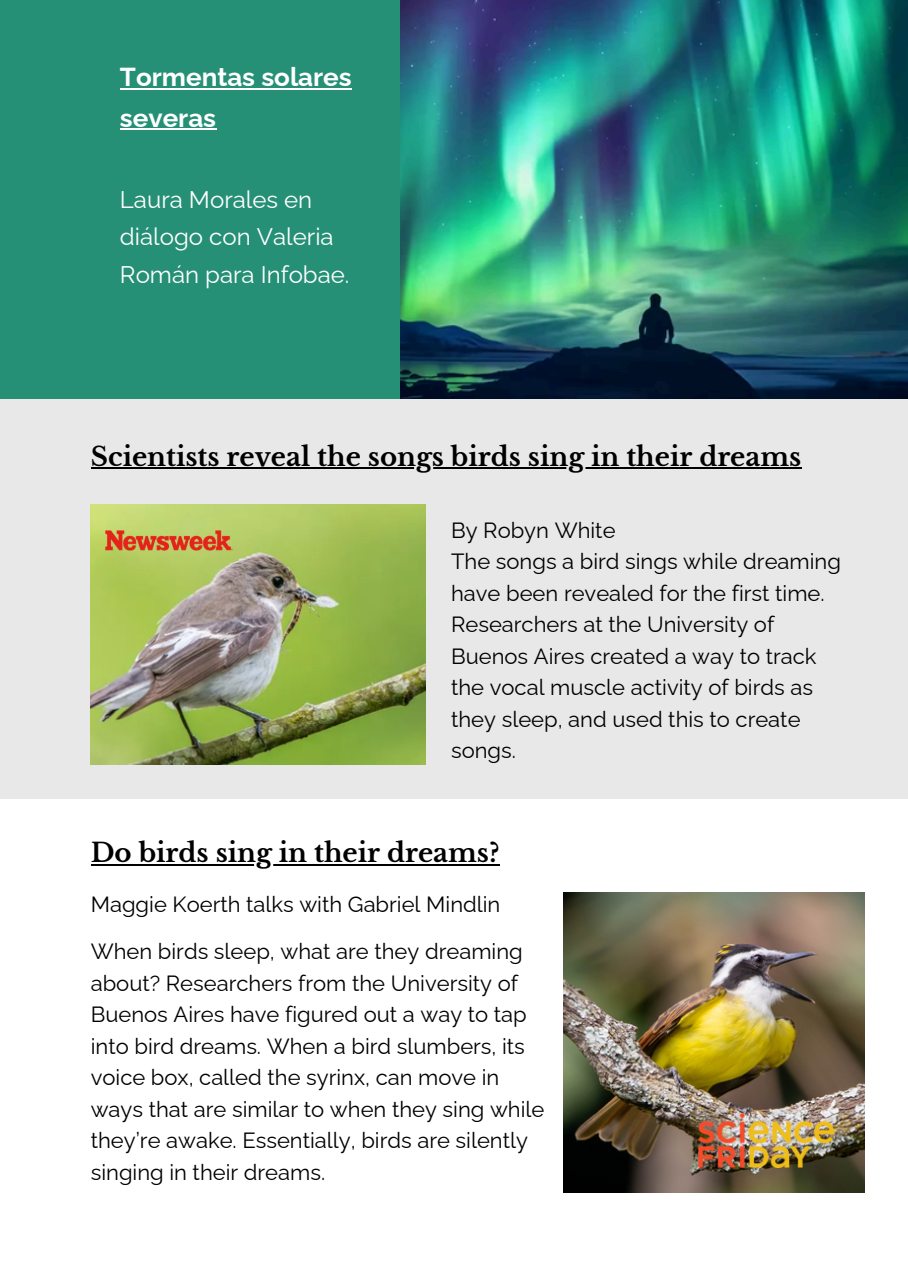
<style>
.page{position:relative;width:908px;height:1283px;background:#fff}
.page>*{position:absolute;margin:0;border:0;box-sizing:border-box;transform-origin:0 0}
.t1{font:700 26px "Libre Baskerville";color:#000}
.t2{font:700 26px/40.4px "Raleway";color:#fff}
.t3{font:24px/37.6px "Raleway";color:#fff}
.t4{font:22px/31.6px "Raleway";color:#000}
</style>
<div class="page">
<div style="left:0;top:0;width:908px;height:414px;background:#269077"></div>
<img style="left:400px;top:0;width:508px;height:401px">
<div style="left:0;top:400px;width:907px;height:399px;background:#e8e8e8"></div>
<img style="left:91px;top:505px;width:334px;height:259px">
<img style="left:105px;top:530px;width:128px;height:20px">
<img style="left:563px;top:892px;width:301px;height:300px">
<img style="left:698px;top:1113px;width:135px;height:54px">
<hr style="left:120px;top:88px;width:232px;height:1px;background:#fff">
<hr style="left:120px;top:128px;width:96px;height:2px;background:#fff">
<hr style="left:91px;top:467px;width:710px;height:1px;background:#000">
<hr style="left:91px;top:864px;width:408px;height:1px;background:#000">
<p class="t2" style="left:120px;top:57px;width:233px">Tormentas solares severas</p>
<p class="t3" style="left:120px;top:181px;width:231px">Laura Morales en diálogo con Valeria<br>Román para Infobae.</p>
<p class="t1" style="left:91px;top:440px;width:712px">Scientists reveal the songs birds sing in their dreams</p>
<p class="t4" style="left:451px;top:514px;width:166px">By Robyn White</p>
<h1 class="t4" style="left:451px;top:545px;width:391px">The songs a bird sings while dreaming have been revealed for the first time.</h1>
<p class="t4" style="left:451px;top:608px;width:367px">Researchers at the University of<br>Buenos Aires created a way to track the vocal muscle activity of birds as they sleep, and used this to create songs.</p>
<p class="t1" style="left:91px;top:837px;width:410px">Do birds sing in their dreams?</p>
<p class="t4" style="left:91px;top:888px;width:411px">Maggie Koerth talks with Gabriel Mindlin</p>
<p class="t4" style="left:91px;top:935px;width:455px">When birds sleep, what are they dreaming about? Researchers from the University of Buenos Aires have figured out a way to tap into bird dreams. When a bird slumbers, its voice box, called the syrinx, can move in ways that are similar to when they sing while they’re awake. Essentially, birds are silently singing in their dreams.</p>
</div>
